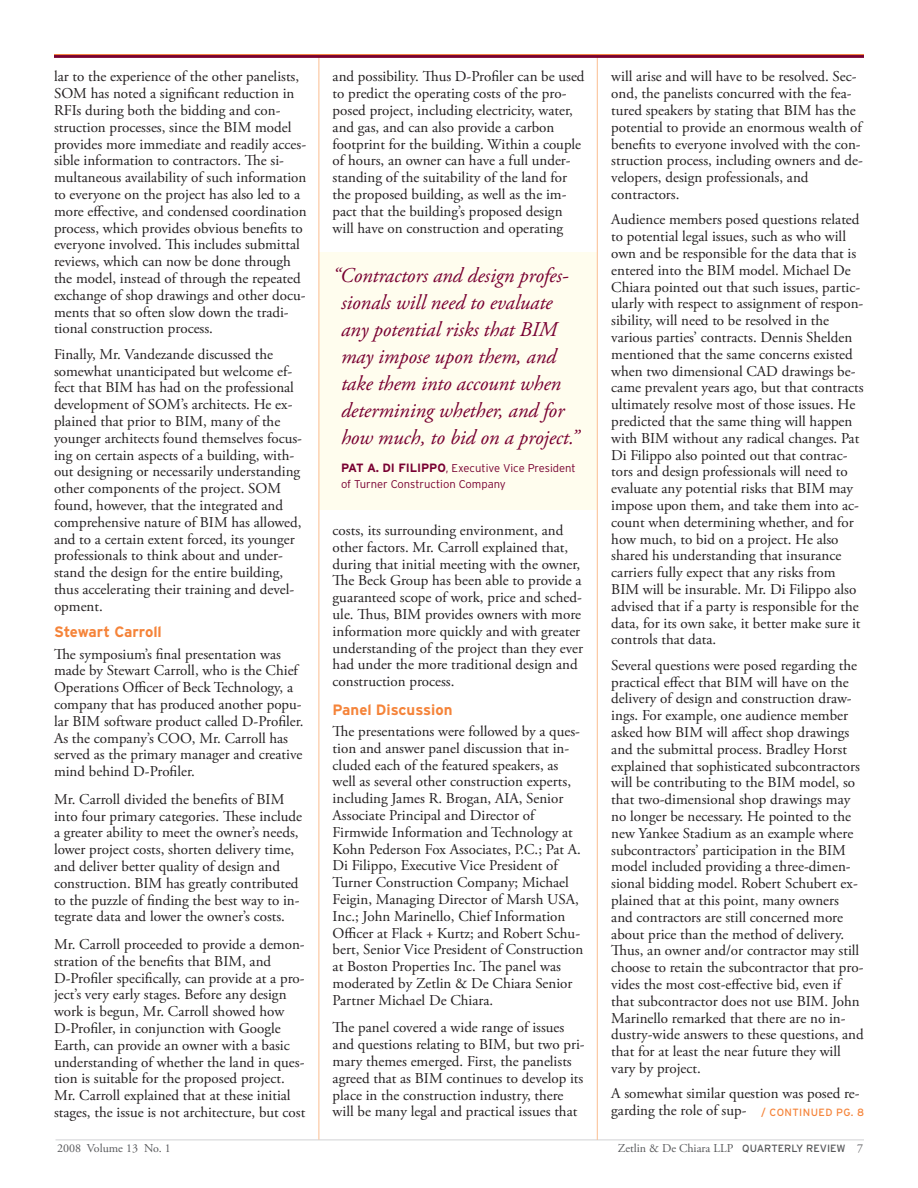
<style>
.page{position:relative;width:918px;height:1188px;background:#fff}
.page>*{position:absolute;margin:0;border:0;box-sizing:border-box;transform-origin:0 0}
.t1{font:italic 21px/27px "Adobe Garamond Pro";letter-spacing:-.005em;color:#780031}
.t2{font:15px/16.8px "Adobe Garamond Pro";color:#231f20}
.t3{font:700 15px "Interstate";color:#f5843a}
.t4{font:12px "Adobe Garamond Pro";color:#57585a}
.t5{font:300 11.25px/16.5px "Interstate";color:#780031}
.s1{font-weight:700;font-size:12px}
.s2{font-family:"Interstate";font-size:10.5px;color:#f5843a}
.s3{font-family:"Interstate";font-size:10.5px}
</style>
<div class="page">
<hr style="left:56px;top:1140px;width:808px;height:1px;background:#d1d2d4">
<div style="left:320px;top:252px;width:277px;height:258px;background:#fffdee"></div>
<hr style="left:597px;top:57px;width:1px;height:1083px;background:#fbbe91">
<hr style="left:319px;top:57px;width:1px;height:1083px;background:#fbbe91">
<hr style="left:54px;top:55px;width:810px;height:3px;background:#780031">
<hr style="left:54px;top:54px;width:810px;height:1px;background:#f5843a">
<p class="t2" style="left:54px;top:70px;width:254px">lar to the experience of the other panelists, SOM has noted a significant reduction in RFIs during both the bidding and con&shy;struction processes, since the BIM model provides more immediate and readily acces&shy;sible information to contractors. The si&shy;multaneous availability of such information to everyone on the project has also led to a more effective, and condensed coordination process, which provides obvious benefits to everyone involved. This includes submittal reviews, which can now be done through the model, instead of through the repeated exchange of shop drawings and other docu&shy;ments that so often slow down the tradi&shy;tional construction process.</p>
<p class="t2" style="left:54px;top:347px;width:249px">Finally, Mr. Vandezande discussed the somewhat unanticipated but welcome ef&shy;fect that BIM has had on the professional development of SOM’s architects. He ex&shy;plained that prior to BIM, many of the younger architects found themselves focus&shy;ing on certain aspects of a building, with&shy;out designing or necessarily understanding other components of the project. SOM found, however, that the integrated and comprehensive nature of BIM has allowed, and to a certain extent forced, its younger professionals to think about and under&shy;stand the design for the entire building, thus accelerating their training and devel&shy;opment.</p>
<p class="t3" style="left:54px;top:627px;width:109px">Stewart Carroll</p>
<p class="t2" style="left:54px;top:647px;width:251px">The symposium’s final presentation was made by Stewart Carroll, who is the Chief Operations Officer of Beck Technology, a company that has produced another popu&shy;lar BIM software product called D-Profiler.<br>As the company’s COO, Mr. Carroll has served as the primary manager and creative mind behind D-Profiler.</p>
<p class="t2" style="left:54px;top:792px;width:250px">Mr. Carroll divided the benefits of BIM into four primary categories. These include a greater ability to meet the owner’s needs, lower project costs, shorten delivery time, and deliver better quality of design and construction. BIM has greatly contributed to the puzzle of finding the best way to in&shy;tegrate data and lower the owner’s costs.</p>
<p class="t2" style="left:54px;top:937px;width:253px">Mr. Carroll proceeded to provide a demon&shy;stration of the benefits that BIM, and D-Profiler specifically, can provide at a pro&shy;ject’s very early stages. Before any design work is begun, Mr. Carroll showed how D-Profiler, in conjunction with Google Earth, can provide an owner with a basic understanding of whether the land in ques&shy;tion is suitable for the proposed project.<br>Mr. Carroll explained that at these initial stages, the issue is not architecture, but cost</p>
<p class="t2" style="left:333px;top:70px;width:253px">and possibility. Thus D-Profiler can be used to predict the operating costs of the pro&shy;posed project, including electricity, water, and gas, and can also provide a carbon footprint for the building. Within a couple of hours, an owner can have a full under&shy;standing of the suitability of the land for the proposed building, as well as the im&shy;pact that the building’s proposed design will have on construction and operating</p>
<h1 class="t1" style="left:341px;top:264px;width:239px;text-indent:-9px">“Contractors and design profes&shy;sionals will need to evaluate any potential risks that BIM may impose upon them, and take them into account when determining whether, and for how much, to bid on a project.”</h1>
<p class="t5" style="left:341px;top:460px;width:236px"><span class="s1">PAT A. DI FILIPPO</span>, Executive Vice President of Turner Construction Company</p>
<p class="t2" style="left:333px;top:523px;width:252px">costs, its surrounding environment, and other factors. Mr. Carroll explained that, during that initial meeting with the owner, The Beck Group has been able to provide a guaranteed scope of work, price and sched&shy;ule. Thus, BIM provides owners with more information more quickly and with greater understanding of the project than they ever had under the more traditional design and construction process.</p>
<p class="t3" style="left:333px;top:704px;width:121px">Panel Discussion</p>
<p class="t2" style="left:333px;top:724px;width:252px">The presentations were followed by a ques&shy;tion and answer panel discussion that in&shy;cluded each of the featured speakers, as well as several other construction experts, including James R. Brogan, AIA, Senior Associate Principal and Director of Firmwide Information and Technology at Kohn Pederson Fox Associates, P.C.; Pat A.<br>Di Filippo, Executive Vice President of Turner Construction Company; Michael Feigin, Managing Director of Marsh USA, Inc.; John Marinello, Chief Information Officer at Flack + Kurtz; and Robert Schu&shy;bert, Senior Vice President of Construction at Boston Properties Inc. The panel was moderated by Zetlin &amp; De Chiara Senior Partner Michael De Chiara.</p>
<p class="t2" style="left:333px;top:1021px;width:254px">The panel covered a wide range of issues and questions relating to BIM, but two pri&shy;mary themes emerged. First, the panelists agreed that as BIM continues to develop its place in the construction industry, there will be many legal and practical issues that</p>
<p class="t2" style="left:611px;top:70px;width:253px">will arise and will have to be resolved. Sec&shy;ond, the panelists concurred with the fea&shy;tured speakers by stating that BIM has the potential to provide an enormous wealth of benefits to everyone involved with the con&shy;struction process, including owners and de&shy;velopers, design professionals, and contractors.</p>
<p class="t2" style="left:611px;top:213px;width:254px">Audience members posed questions related to potential legal issues, such as who will own and be responsible for the data that is entered into the BIM model. Michael De Chiara pointed out that such issues, partic&shy;ularly with respect to assignment of respon&shy;sibility, will need to be resolved in the various parties’ contracts. Dennis Shelden mentioned that the same concerns existed when two dimensional CAD drawings be&shy;came prevalent years ago, but that contracts ultimately resolve most of those issues. He predicted that the same thing will happen with BIM without any radical changes. Pat Di Filippo also pointed out that contrac&shy;tors and design professionals will need to evaluate any potential risks that BIM may impose upon them, and take them into ac&shy;count when determining whether, and for how much, to bid on a project. He also shared his understanding that insurance carriers fully expect that any risks from BIM will be insurable. Mr. Di Filippo also advised that if a party is responsible for the data, for its own sake, it better make sure it controls that data.</p>
<p class="t2" style="left:611px;top:658px;width:254px">Several questions were posed regarding the practical effect that BIM will have on the delivery of design and construction draw&shy;ings. For example, one audience member asked how BIM will affect shop drawings and the submittal process. Bradley Horst explained that sophisticated subcontractors will be contributing to the BIM model, so that two-dimensional shop drawings may no longer be necessary. He pointed to the new Yankee Stadium as an example where subcontractors’ participation in the BIM model included providing a three-dimen&shy;sional bidding model. Robert Schubert ex&shy;plained that at this point, many owners and contractors are still concerned more about price than the method of delivery.<br>Thus, an owner and/or contractor may still choose to retain the subcontractor that pro&shy;vides the most cost-effective bid, even if that subcontractor does not use BIM. John Marinello remarked that there are no in&shy;dustry-wide answers to these questions, and that for at least the near future they will vary by project.</p>
<p class="t2" style="left:611px;top:1087px;width:254px">A somewhat similar question was posed re&shy;garding the role of sup- <span class="s2">/ CONTINUED PG. 8</span></p>
<p class="t4" style="left:57px;top:1143px;width:115px">2008 Volume 13 No. 1</p>
<p class="t4" style="left:618px;top:1143px;width:247px">Zetlin &amp; De Chiara LLP <span class="s3">QUARTERLY REVIEW</span> 7</p>
</div>
